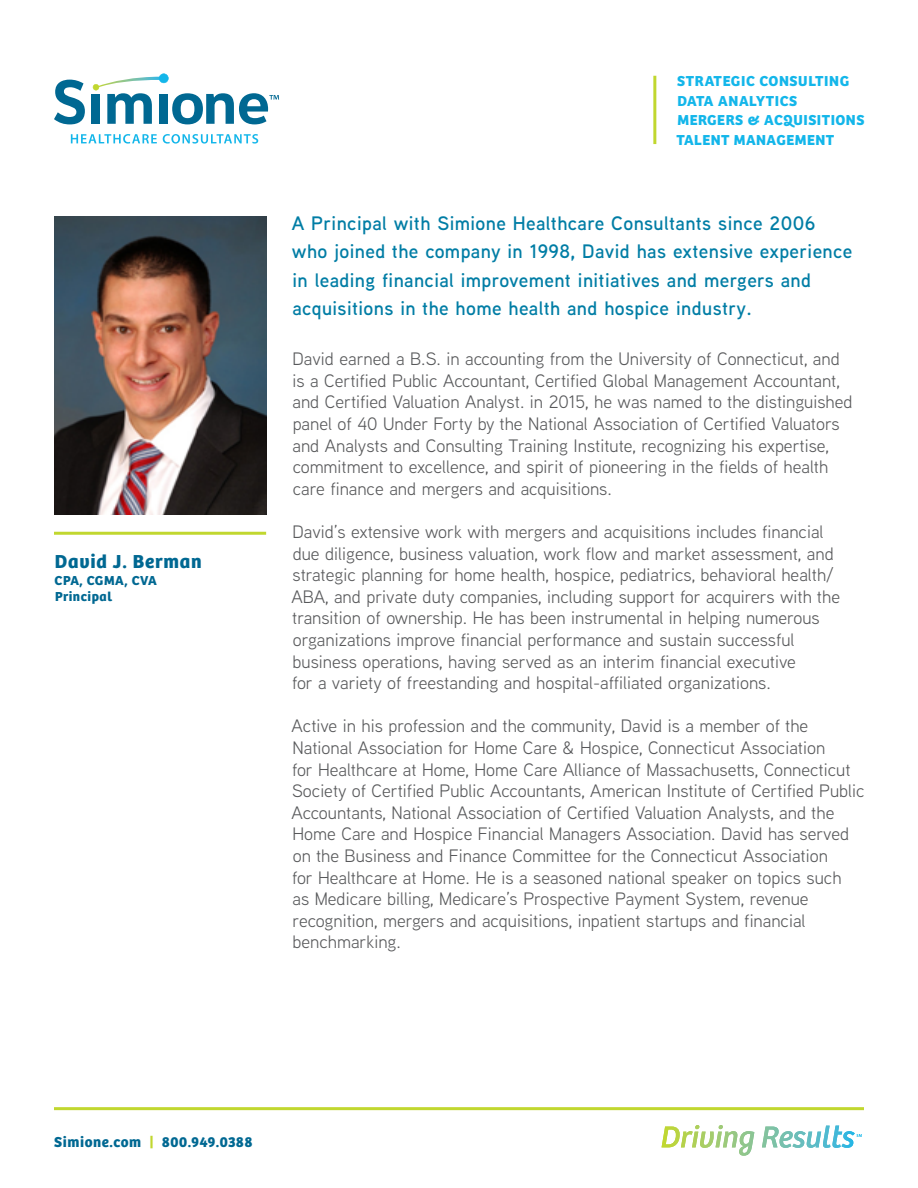
<style>
.page{position:relative;width:918px;height:1188px;background:#fff}
.page>*{position:absolute;margin:0;border:0;box-sizing:border-box;transform-origin:0 0}
.t1{font:600 19.5px/28.5px "Aaux Next";letter-spacing:.02em;color:#007da5}
.t2{font:700 19.5px "Bree";letter-spacing:.04em;color:#006892}
.t3{font:18px/21.6px "Aaux Next";color:#58595b}
.t4{font:700 15px/19.5px "Bree";letter-spacing:.03em;color:#13b6ea}
.t5{font:700 15px "Bree";letter-spacing:.04em;color:#006892}
.t6{font:700 13.5px/16.5px "Bree";letter-spacing:.04em;color:#006892}
.s1{color:#c1d72f}
</style>
<div class="page">
<svg style="left:71px;top:134px;width:86px;height:10px"></svg>
<svg style="left:163px;top:134px;width:95px;height:10px"></svg>
<svg style="left:54px;top:80px;width:31px;height:44px"></svg>
<div style="left:91px;top:94px;width:9px;height:30px;background:#006892"></div>
<svg style="left:93px;top:74px;width:186px;height:50px"></svg>
<hr style="left:653px;top:76px;width:3px;height:68px;background:#c1d72f">
<img style="left:54px;top:216px;width:212px;height:299px">
<hr style="left:54px;top:532px;width:212px;height:3px;background:#c1d72f">
<svg style="left:662px;top:1125px;width:200px;height:31px"></svg>
<hr style="left:54px;top:1107px;width:810px;height:3px;background:#c1d72f">
<p class="t2" style="left:55px;top:550px;width:148px">David J. Berman</p>
<p class="t6" style="left:55px;top:572px;width:104px">CPA, CGMA, CVA<br>Principal</p>
<p class="t4" style="left:677px;top:72px;width:189px">STRATEGIC CONSULTING<br>DATA ANALYTICS<br>MERGERS &amp; ACQUISITIONS<br>TALENT MANAGEMENT</p>
<p class="t1" style="left:292px;top:208px;width:562px">A Principal with Simione Healthcare Consultants since 2006 who joined the company in 1998, David has extensive experience in leading financial improvement initiatives and mergers and acquisitions in the home health and hospice industry.</p>
<p class="t3" style="left:293px;top:348px;width:561px">David earned a B.S. in accounting from the University of Connecticut, and is a Certified Public Accountant, Certified Global Management Accountant, and Certified Valuation Analyst. in 2015, he was named to the distinguished panel of 40 Under Forty by the National Association of Certified Valuators and Analysts and Consulting Training Institute, recognizing his expertise, commitment to excellence, and spirit of pioneering in the fields of health care finance and mergers and acquisitions.</p>
<p class="t3" style="left:292px;top:520px;width:550px">David’s extensive work with mergers and acquisitions includes financial due diligence, business valuation, work flow and market assessment, and strategic planning for home health, hospice, pediatrics, behavioral health/ ABA, and private duty companies, including support for acquirers with the transition of ownership. He has been instrumental in helping numerous organizations improve financial performance and sustain successful business operations, having served as an interim financial executive<br>for a variety of freestanding and hospital-affiliated organizations.</p>
<p class="t3" style="left:292px;top:715px;width:575px">Active in his profession and the community, David is a member of the National Association for Home Care &amp; Hospice, Connecticut Association<br>for Healthcare at Home, Home Care Alliance of Massachusetts, Connecticut Society of Certified Public Accountants, American Institute of Certified Public Accountants, National Association of Certified Valuation Analysts, and the Home Care and Hospice Financial Managers Association. David has served on the Business and Finance Committee for the Connecticut Association<br>for Healthcare at Home. He is a seasoned national speaker on topics such<br>as Medicare billing, Medicare’s Prospective Payment System, revenue recognition, mergers and acquisitions, inpatient startups and financial benchmarking.</p>
<p class="t5" style="left:54px;top:1133px;width:200px">Simione.com <span class="s1">|</span> 800.949.0388</p>
</div>
